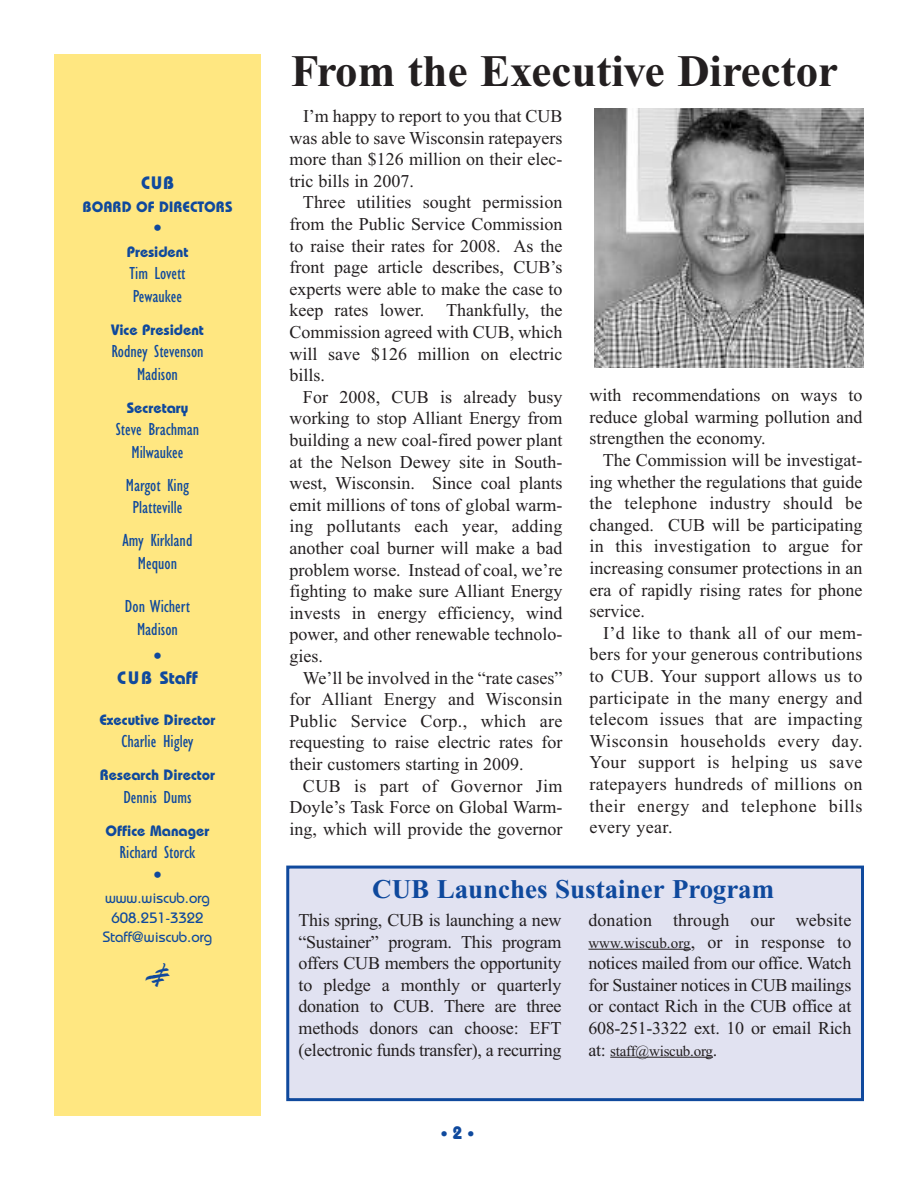
<style>
.page{position:relative;width:918px;height:1188px;background:#fff}
.page>*{position:absolute;margin:0;border:0;box-sizing:border-box;transform-origin:0 0}
.t1{font:700 45px "Times New Roman";color:#231f20}
.t2{font:36px "Type Embellishments Three Plain";color:#0f499d}
.t3{font:700 27px "Times New Roman";color:#0f499d}
.t4{font:18px/21.6px "Times New Roman";color:#231f20;text-align:justify}
.t5{font:condensed 18px/22.5px "Gill Sans";color:#0f499d;text-align:center}
.t6{font:700 18px/22.5px "Bauhaus";color:#0f499d;text-align:center}
.t7{font:700 18px "Bauhaus";letter-spacing:.03em;color:#0f499d}
.t8{font:700 15px "Bauhaus";color:#0f499d}
.t9{font:500 15px/19.5px "Bauhaus";color:#0f499d;text-align:center}
.t10{font:15px "Times New Roman";letter-spacing:-.015em;color:#231f20}
.s1{font-size:15px}
.s2{font-size:18px}
.s3{font-weight:700;font-size:18px}
</style>
<div class="page">
<div style="left:289px;top:869px;width:572px;height:229px;background:#e1e2f1"></div>
<div style="left:286px;top:866px;width:578px;height:235px;border:3px solid #0f499d"></div>
<div style="left:54px;top:54px;width:207px;height:1062px;background:#ffe781"></div>
<img style="left:594px;top:108px;width:270px;height:260px">
<hr style="left:588px;top:949px;width:103px;height:1px;background:#231f20">
<hr style="left:610px;top:1057px;width:103px;height:1px;background:#231f20">
<p class="t7" style="left:141px;top:176px;width:34px">CUB</p>
<p class="t8" style="left:83px;top:201px;width:151px">BOARD OF DIRECTORS</p>
<p class="t7" style="left:153px;top:221px;width:10px">•</p>
<p class="t8" style="left:127px;top:246px;width:63px">President</p>
<p class="t5" style="left:130px;top:264px;width:57px;text-align:left">Tim Lovett<br>Pewaukee</p>
<p class="t8" style="left:111px;top:324px;width:94px">Vice President</p>
<p class="t5" style="left:111px;top:342px;width:94px">Rodney Stevenson<br>Madison</p>
<p class="t8" style="left:127px;top:402px;width:63px">Secretary</p>
<p class="t5" style="left:116px;top:420px;width:85px">Steve Brachman<br>Milwaukee</p>
<p class="t5" style="left:126px;top:475px;width:65px">Margot King<br>Platteville</p>
<p class="t5" style="left:123px;top:531px;width:71px">Amy Kirkland<br>Mequon</p>
<p class="t5" style="left:125px;top:597px;width:67px">Don Wichert<br>Madison</p>
<p class="t6" style="left:117px;top:646px;width:82px">•<br>CUB Staff</p>
<p class="t8" style="left:99px;top:714px;width:118px">Executive Director</p>
<p class="t5" style="left:121px;top:732px;width:74px">Charlie Higley</p>
<p class="t8" style="left:100px;top:770px;width:117px">Research Director</p>
<p class="t5" style="left:123px;top:787px;width:70px">Dennis Dums</p>
<p class="t8" style="left:106px;top:825px;width:105px">Office Manager</p>
<p class="t5" style="left:120px;top:843px;width:77px">Richard Storck</p>
<p class="t7" style="left:153px;top:868px;width:10px">•</p>
<p class="t9" style="left:103px;top:890px;width:111px">www.wiscub.org<br>608.251-3322<br>Staff@wiscub.org</p>
<h2 class="t2" style="left:144px;top:961px;width:29px">4</h2>
<h1 class="t1" style="left:291px;top:56px;width:549px">From the Executive Director</h1>
<p class="t4" style="left:289px;top:105px;width:274px;text-indent:14px">I’m happy to report to you that CUB was able to save Wisconsin ratepayers more than $126 million on their elec&shy;tric bills in 2007.</p>
<p class="t4" style="left:289px;top:191px;width:275px;text-indent:14px">Three utilities sought permission from the Public Service Commission to raise their rates for 2008. As the front page article describes, CUB’s experts were able to make the case to keep rates lower. Thankfully, the Commission agreed with CUB, which will save $126 million on electric bills.</p>
<p class="t4" style="left:289px;top:386px;width:275px;text-indent:14px">For 2008, CUB is already busy working to stop Alliant Energy from building a new coal-fired power plant at the Nelson Dewey site in South&shy;west, Wisconsin. Since coal plants emit millions of tons of global warm&shy;ing pollutants each year, adding another coal burner will make a bad problem worse. Instead of coal, we’re fighting to make sure Alliant Energy invests in energy efficiency, wind power, and other renewable technolo&shy;gies.</p>
<p class="t4" style="left:289px;top:667px;width:275px;text-indent:13px">We’ll be involved in the “rate cases” for Alliant Energy and Wisconsin Public Service Corp., which are requesting to raise electric rates for their customers starting in 2009.</p>
<p class="t4" style="left:289px;top:775px;width:275px;text-indent:13px">CUB is part of Governor Jim Doyle’s Task Force on Global Warm&shy;ing, which will provide the governor</p>
<p class="t4" style="left:589px;top:384px;width:275px">with recommendations on ways to reduce global warming pollution and strengthen the economy.</p>
<p class="t4" style="left:589px;top:449px;width:275px;text-indent:13px">The Commission will be investigat&shy;ing whether the regulations that guide the telephone industry should be changed. CUB will be participating in this investigation to argue for increasing consumer protections in an era of rapidly rising rates for phone service.</p>
<p class="t4" style="left:589px;top:622px;width:275px;text-indent:14px">I’d like to thank all of our mem&shy;bers for your generous contributions to CUB. Your support allows us to participate in the many energy and telecom issues that are impacting Wisconsin households every day.<br>Your support is helping us save ratepayers hundreds of millions on their energy and telephone bills every year.</p>
<h3 class="t3" style="left:372px;top:881px;width:403px">CUB Launches Sustainer Program</h3>
<p class="t4" style="left:298px;top:909px;width:264px">This spring, CUB is launching a new “Sustainer” program. This program offers CUB members the opportunity to pledge a monthly or quarterly donation to CUB. There are three methods donors can choose: EFT (electronic funds transfer), a recurring</p>
<p class="t4" style="left:588px;top:909px;width:264px">donation through our website <span class="s1">www.wiscub.org</span>, or in response to notices mailed from our office. Watch for Sustainer notices in CUB mailings or contact Rich in the CUB office at 608-251-3322 ext. 10 or email Rich</p>
<p class="t10" style="left:588px;top:1042px;width:130px"><span class="s2">at:</span> staff@wiscub.org<span class="s2">.</span></p>
<p class="t9" style="left:440px;top:1126px;width:36px">•<span class="s3">2</span>•</p>
</div>
